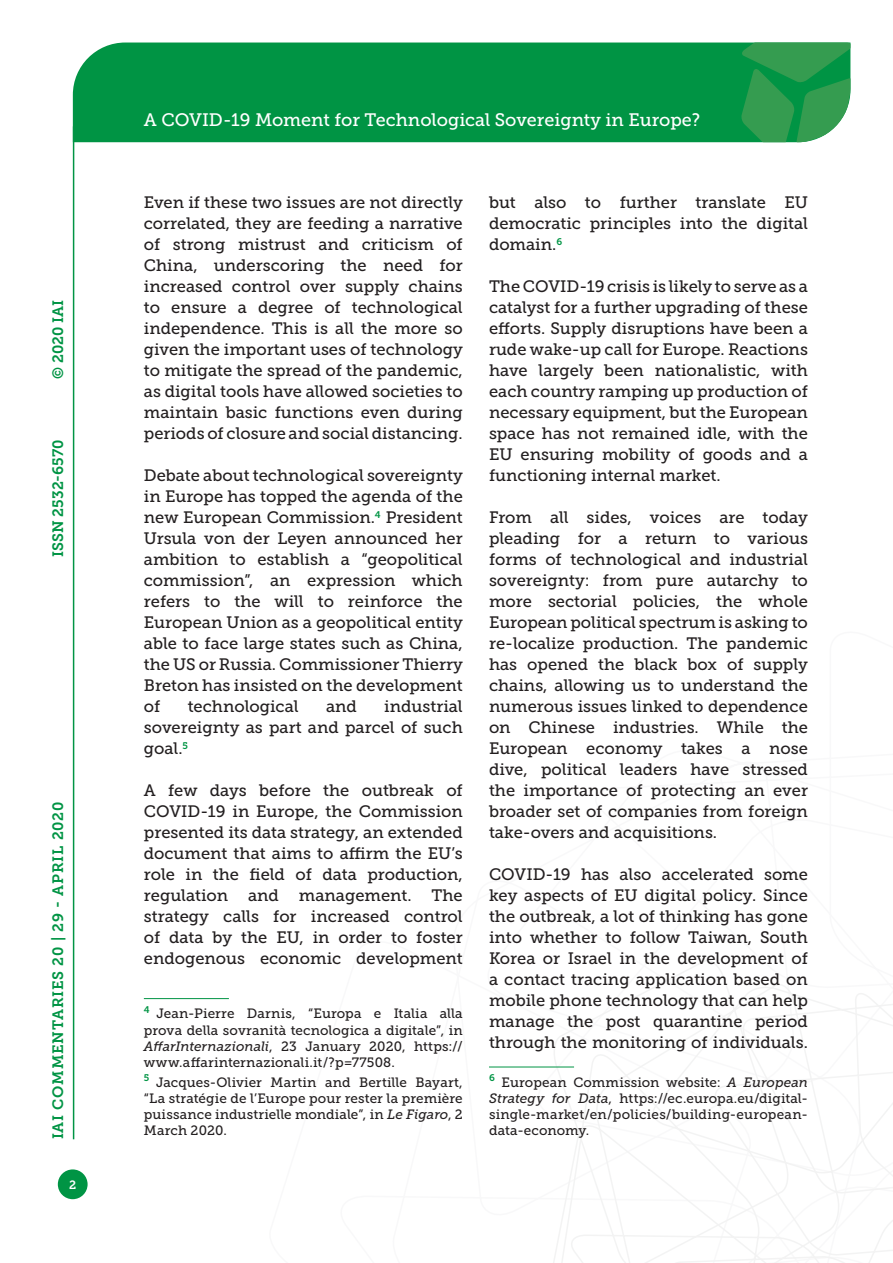
<style>
.page{position:relative;width:893px;height:1263px;background:#fff}
.page>*{position:absolute;margin:0;border:0;box-sizing:border-box;transform-origin:0 0}
.t1{font:18px "Museo Slab 500";color:#fff}
.Testo{font:16.5px/21px "Museo Slab 500";color:#231f20;text-align:justify}
.t2{font:15px "Museo Slab 700";letter-spacing:.05em;color:#009444}
.t3{font:15px "Museo Slab 700";color:#009444}
.Nota{font:13.5px/16.2px "Museo Slab 500";letter-spacing:.01em;color:#231f20;text-align:justify}
.t4{font:12px "Museo Slab 700";color:#fff}
.s1{font-style:italic}
</style>
<div class="page">
<svg style="left:531px;top:960px;width:362px;height:303px"></svg>
<div style="left:73px;top:43px;width:668px;height:99px;background:#009444"></div>
<svg style="left:741px;top:43px;width:109px;height:99px"></svg>
<div style="left:58px;top:1169px;width:30px;height:30px;background:#009444;border-radius:50%"></div>
<hr style="left:73px;top:126px;width:1px;height:1013px;background:#009444">
<hr style="left:144px;top:998px;width:85px;height:1px;background:#009444">
<hr style="left:489px;top:1067px;width:85px;height:1px;background:#009444">
<p class="t2" style="left:50px;top:379px;width:80px;rotate:-90deg">© 2020 IAI</p>
<p class="t3" style="left:50px;top:557px;width:119px;rotate:-90deg">ISSN 2532-6570</p>
<p class="t2" style="left:50px;top:1139px;width:339px;rotate:-90deg">IAI COMMENTARIES 20 | 29 - APRIL 2020</p>
<p class="t4" style="left:69px;top:1178px;width:9px">2</p>
<p class="t1" style="left:144px;top:110px;width:558px">A COVID-19 Moment for Technological Sovereignty in Europe?</p>
<p class="Testo" style="left:144px;top:192px;width:320px">Even if these two issues are not directly correlated, they are feeding a narrative of strong mistrust and criticism of China, underscoring the need for increased control over supply chains to ensure a degree of technological independence. This is all the more so given the important uses of technology to mitigate the spread of the pandemic, as digital tools have allowed societies to maintain basic functions even during periods of closure and social distancing.</p>
<p class="Testo" style="left:144px;top:465px;width:320px">Debate about technological sovereignty in Europe has topped the agenda of the new European Commission.<sup>4</sup> President Ursula von der Leyen announced her ambition to establish a “geopolitical commission”, an expression which refers to the will to reinforce the European Union as a geopolitical entity able to face large states such as China, the US or Russia. Commissioner Thierry Breton has insisted on the development of</p>
<p class="Testo" style="left:144px;top:696px;width:320px;text-indent:240px">industrial sovereignty as part and parcel of such goal.<sup>5</sup></p>
<p class="Testo" style="left:144px;top:780px;width:320px">A few days before the outbreak of COVID-19 in Europe, the Commission presented its data strategy, an extended document that aims to affirm the EU’s role in the field of data production, regulation and management. The strategy calls for increased control of data by the EU, in order to foster endogenous economic development</p>
<p class="Nota" style="left:144px;top:1006px;width:320px"><sup>4</sup> Jean-Pierre Darnis, “Europa e Italia alla prova della sovranità tecnologica a digitale”, in <span class="s1">AffarInternazionali</span>, 23 January 2020, https:// www.affarinternazionali.it/?p=77508.</p>
<p class="Nota" style="left:144px;top:1074px;width:320px"><sup>5</sup> Jacques-Olivier Martin and Bertille Bayart, “La stratégie de l’Europe pour rester la première puissance industrielle mondiale”, in <span class="s1">Le Figaro</span>, 2<br>March 2020.</p>
<p class="Testo" style="left:188px;top:696px;width:112px">technological</p>
<p class="Testo" style="left:326px;top:696px;width:32px">and</p>
<p class="Testo" style="left:489px;top:192px;width:320px">but also to further translate EU democratic principles into the digital domain.<sup>6</sup></p>
<p class="Testo" style="left:489px;top:276px;width:320px">The COVID-19 crisis is likely to serve as a catalyst for a further upgrading of these efforts. Supply disruptions have been a rude wake-up call for Europe. Reactions have largely been nationalistic, with each country ramping up production of necessary equipment, but the European space has not remained idle, with the EU ensuring mobility of goods and a functioning internal market.</p>
<p class="Testo" style="left:489px;top:507px;width:320px">From all sides, voices are today pleading for a return to various forms of technological and industrial sovereignty: from pure autarchy to more sectorial policies, the whole European political spectrum is asking to re-localize production. The pandemic has opened the black box of supply chains, allowing us to understand the numerous issues linked to dependence on Chinese industries. While the European economy takes a nose dive, political leaders have stressed the importance of protecting an ever broader set of companies from foreign take-overs and acquisitions.</p>
<p class="Testo" style="left:489px;top:864px;width:320px">COVID-19 has also accelerated some key aspects of EU digital policy. Since the outbreak, a lot of thinking has gone into whether to follow Taiwan, South Korea or Israel in the development of a contact tracing application based on mobile phone technology that can help manage the post quarantine period through the monitoring of individuals.</p>
<p class="Nota" style="left:489px;top:1074px;width:320px"><sup>6</sup> European Commission website: <span class="s1">A European Strategy for Data</span>, https://ec.europa.eu/digital&shy;single-market/en/policies/building-european&shy;data-economy.</p>
</div>
